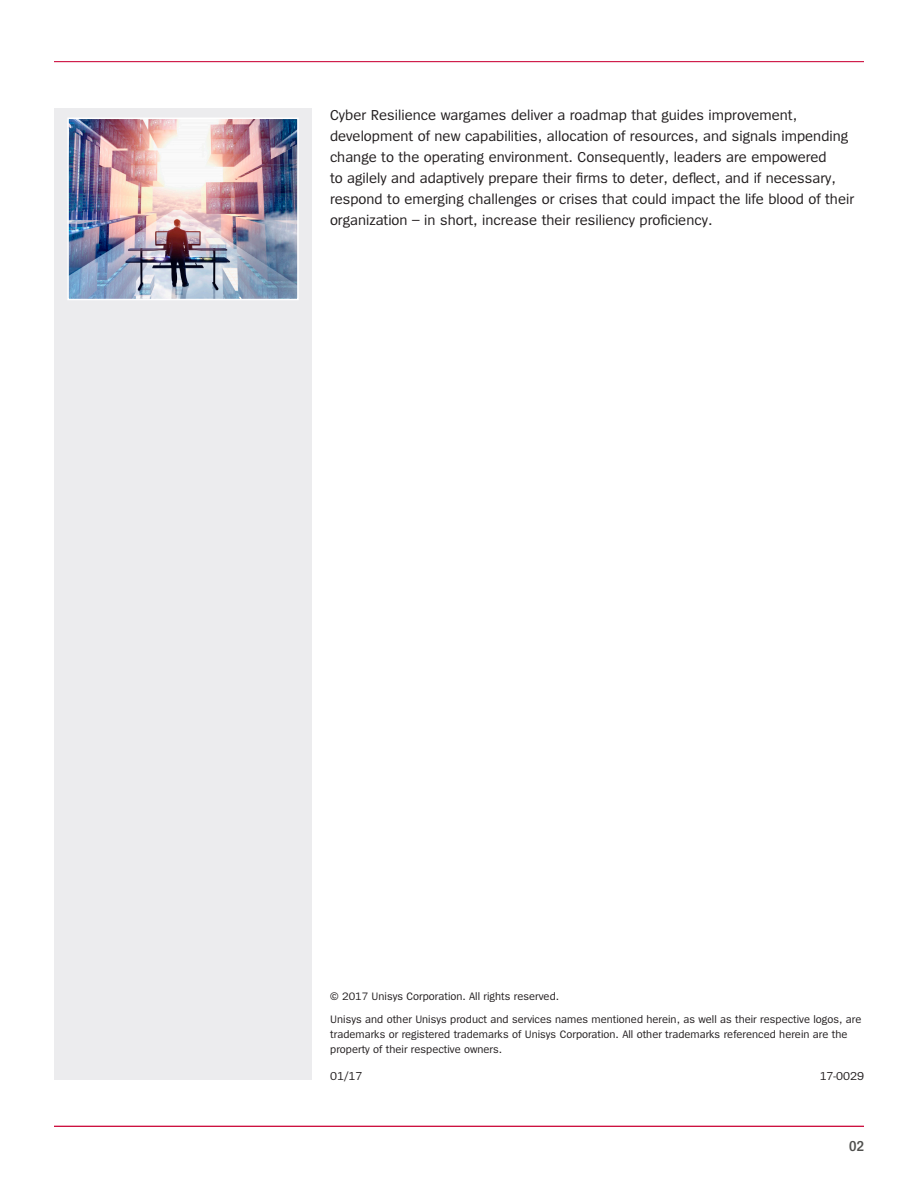
<style>
.page{position:relative;width:918px;height:1188px;background:#fff}
.page>*{position:absolute;margin:0;border:0;box-sizing:border-box;transform-origin:0 0}
.Body_Copy{font:15px/21px "Spiegel";color:#231f20}
.t1{font:600 15px "Spiegel Cd";color:#50504e}
.End_Leagal{font:12px "Spiegel";color:#231f20}
.End_Leagal-2{font:11.25px/15px "Spiegel";color:#231f20}
</style>
<div class="page">
<div style="left:54px;top:108px;width:258px;height:972px;background:#ececee"></div>
<img style="left:70px;top:121px;width:226px;height:176px">
<div style="left:67px;top:118px;width:232px;height:182px;border:2px solid #fff"></div>
<hr style="left:54px;top:61px;width:810px;height:1px;background:#cd1141">
<hr style="left:54px;top:1126px;width:810px;height:1px;background:#cd1141">
<p class="Body_Copy" style="left:330px;top:105px;width:526px">Cyber Resilience wargames deliver a roadmap that guides improvement, development of new capabilities, allocation of resources, and signals impending change to the operating environment. Consequently, leaders are empowered<br>to agilely and adaptively prepare their firms to deter, deflect, and if necessary, respond to emerging challenges or crises that could impact the life blood of their organization – in short, increase their resiliency proficiency.</p>
<p class="End_Leagal-2" style="left:330px;top:989px;width:230px">© 2017 Unisys Corporation. All rights reserved.</p>
<p class="End_Leagal-2" style="left:330px;top:1013px;width:533px">Unisys and other Unisys product and services names mentioned herein, as well as their respective logos, are trademarks or registered trademarks of Unisys Corporation. All other trademarks referenced herein are the property of their respective owners.</p>
<p class="End_Leagal" style="left:330px;top:1070px;width:34px">01/17</p>
<p class="End_Leagal" style="left:820px;top:1070px;width:46px">17-0029</p>
<p class="t1" style="left:849px;top:1139px;width:16px">02</p>
</div>
